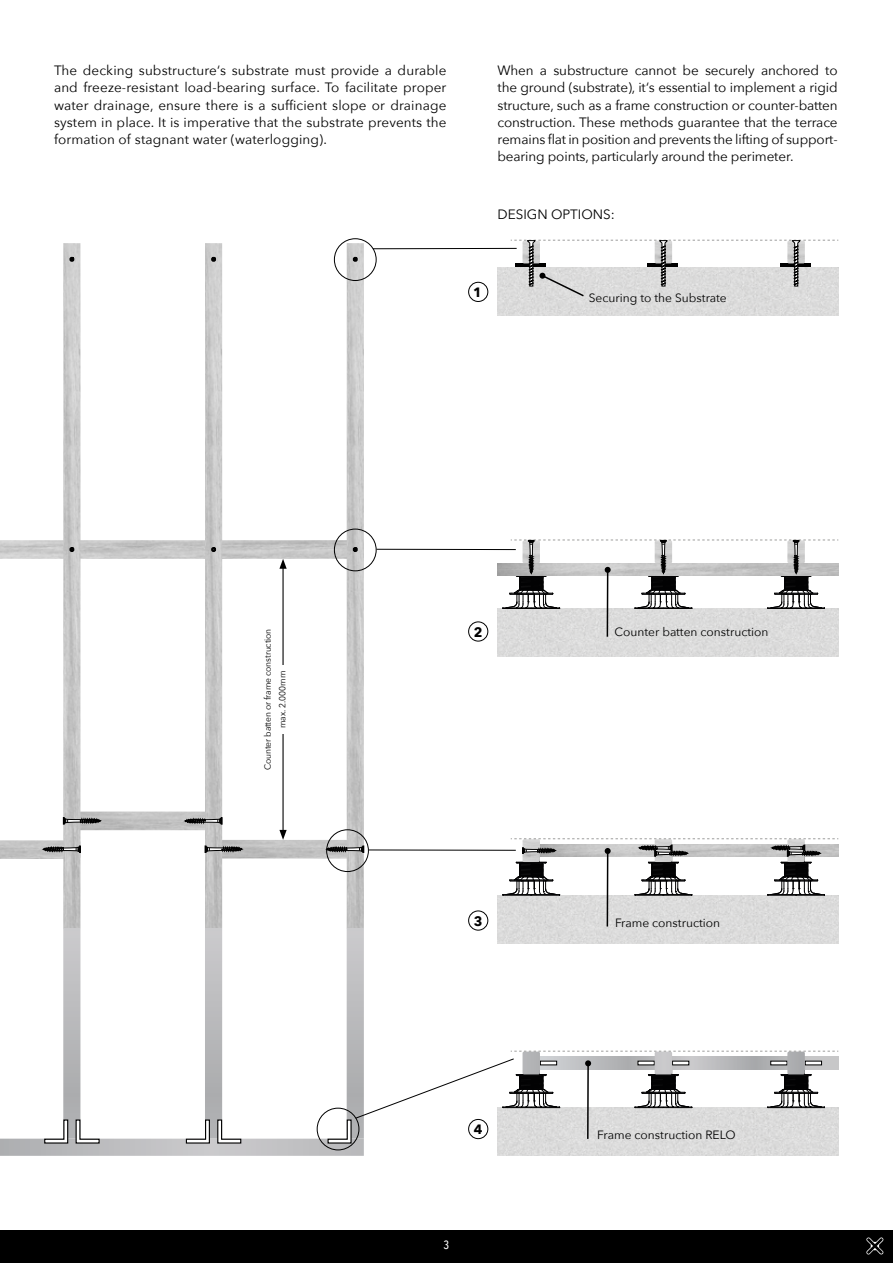
<style>
.page{position:relative;width:893px;height:1263px;background:#fff}
.page>*{position:absolute;margin:0;border:0;box-sizing:border-box;transform-origin:0 0}
.t1{font:13.5px/17.2px "Avenir Next";color:#000;text-align:justify}
.t2{font:700 13.5px "Avenir Next";color:#000}
.t3{font:12px "Avenir Next";color:#000}
.t4{font:500 12px "Avenir Next Condensed";color:#fff}
.t5{font:9px "Avenir Next";letter-spacing:-.01em;color:#000;scale:.95 1}
</style>
<div class="page">
<div style="left:0;top:1230px;width:893px;height:33px;background:#000"></div>
<svg style="left:866px;top:1237px;width:17px;height:17px"></svg>
<img style="left:0;top:540px;width:347px;height:19px">
<img style="left:0;top:840px;width:81px;height:19px">
<img style="left:222px;top:840px;width:125px;height:18px">
<img style="left:63px;top:243px;width:17px;height:685px">
<img style="left:205px;top:243px;width:17px;height:685px">
<img style="left:347px;top:243px;width:17px;height:685px">
<svg style="left:69px;top:257px;width:5px;height:5px"></svg>
<svg style="left:211px;top:257px;width:5px;height:5px"></svg>
<svg style="left:353px;top:257px;width:5px;height:5px"></svg>
<svg style="left:69px;top:547px;width:5px;height:5px"></svg>
<svg style="left:211px;top:547px;width:5px;height:5px"></svg>
<svg style="left:353px;top:547px;width:5px;height:5px"></svg>
<svg style="left:63px;top:817px;width:38px;height:7px"></svg>
<svg style="left:185px;top:817px;width:37px;height:7px"></svg>
<svg style="left:43px;top:846px;width:38px;height:7px"></svg>
<svg style="left:205px;top:846px;width:37px;height:6px"></svg>
<svg style="left:328px;top:846px;width:36px;height:7px"></svg>
<hr style="left:282px;top:566px;width:2px;height:266px;background:#000">
<svg style="left:279px;top:830px;width:8px;height:10px"></svg>
<svg style="left:279px;top:559px;width:8px;height:10px"></svg>
<div style="left:334px;top:238px;width:43px;height:43px;border:1px solid #000;border-radius:50%"></div>
<div style="left:468px;top:282px;width:20px;height:20px;border:1px solid #000;border-radius:50%"></div>
<div style="left:468px;top:621px;width:20px;height:20px;border:1px solid #000;border-radius:50%"></div>
<div style="left:468px;top:910px;width:20px;height:20px;border:1px solid #000;border-radius:50%"></div>
<div style="left:334px;top:529px;width:43px;height:42px;border:1px solid #000;border-radius:50%"></div>
<div style="left:326px;top:829px;width:43px;height:43px;border:1px solid #000;border-radius:50%"></div>
<hr style="left:373px;top:248px;width:144px;height:1px;background:#000">
<hr style="left:377px;top:549px;width:139px;height:1px;background:#000">
<hr style="left:369px;top:849px;width:147px;height:2px;background:#000">
<div style="left:497px;top:267px;width:341px;height:48px;background:#dbdbdb"></div>
<div style="left:497px;top:609px;width:341px;height:48px;background:#dbdbdb"></div>
<div style="left:497px;top:895px;width:341px;height:33px;background:#dbdbdb"></div>
<img style="left:540px;top:844px;width:298px;height:13px">
<img style="left:522px;top:839px;width:18px;height:9px">
<img style="left:655px;top:839px;width:17px;height:6px">
<img style="left:787px;top:839px;width:18px;height:6px">
<svg style="left:511px;top:838px;width:327px;height:1px"></svg>
<svg style="left:503px;top:848px;width:57px;height:48px"></svg>
<svg style="left:635px;top:845px;width:57px;height:51px"></svg>
<svg style="left:767px;top:845px;width:58px;height:51px"></svg>
<svg style="left:511px;top:240px;width:327px;height:58px"></svg>
<hr style="left:607px;top:570px;width:1px;height:67px;background:#000">
<svg style="left:503px;top:540px;width:335px;height:69px"></svg>
<hr style="left:607px;top:851px;width:1px;height:75px;background:#000">
<svg style="left:605px;top:848px;width:6px;height:6px"></svg>
<svg style="left:0;top:928px;width:838px;height:228px"></svg>
<div style="left:277px;top:665px;width:14px;height:69px;background:#fff"></div>
<p class="t1" style="left:54px;top:61px;width:394px">The decking substructure‘s substrate must provide a durable and freeze-resistant load-bearing surface. To facilitate proper water drainage, ensure there is a sufficient slope or drainage system in place. It is imperative that the substrate prevents the formation of stagnant water (waterlogging).</p>
<p class="t1" style="left:497px;top:61px;width:342px">When a substructure cannot be securely anchored to the ground (substrate), it‘s essential to implement a rigid structure, such as a frame construction or counter-batten construction. These methods guarantee that the terrace remains flat in position and prevents the lifting of support&shy;bearing points, particularly around the perimeter.</p>
<p class="t5" style="left:260px;top:770px;width:150px;rotate:-90deg">Counter batten or frame construction</p>
<p class="t5" style="left:275px;top:728px;width:62px;rotate:-90deg">max. 2.000mm</p>
<p class="t1" style="left:497px;top:206px;width:119px">DESIGN OPTIONS:</p>
<p class="t2" style="left:473px;top:280px;width:10px">1</p>
<p class="t3" style="left:589px;top:287px;width:139px">Securing to the Substrate</p>
<p class="t2" style="left:474px;top:620px;width:10px">2</p>
<p class="t2" style="left:474px;top:909px;width:10px">3</p>
<p class="t2" style="left:474px;top:1118px;width:10px">4</p>
<p class="t4" style="left:444px;top:1237px;width:7px">3</p>
<p class="t3" style="left:615px;top:622px;width:155px">Counter batten construction</p>
<p class="t3" style="left:615px;top:912px;width:107px">Frame construction</p>
<p class="t3" style="left:597px;top:1124px;width:140px">Frame construction RELO</p>
</div>
